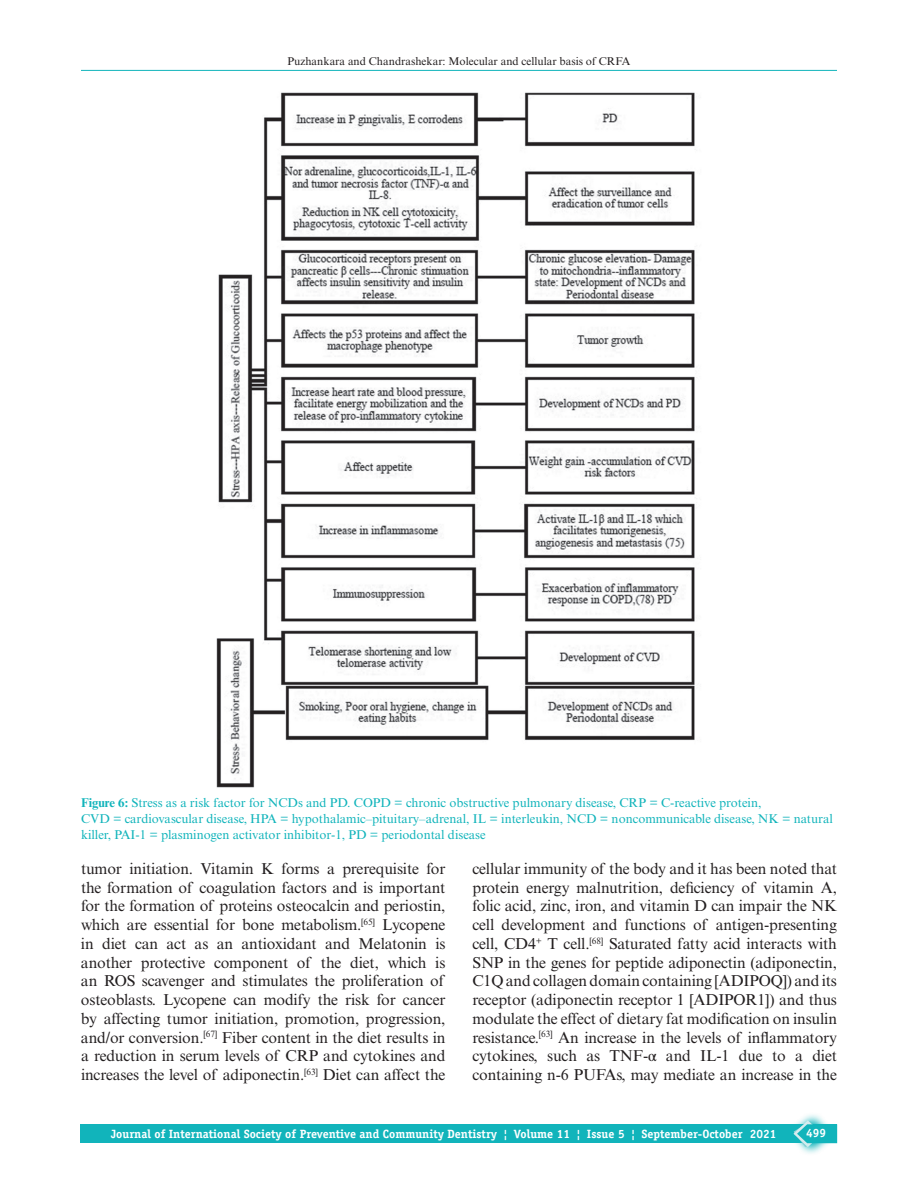
<style>
.page{position:relative;width:918px;height:1188px;background:#fff}
.page>*{position:absolute;margin:0;border:0;box-sizing:border-box;transform-origin:0 0}
.t1{font:15.75px/18.8px "Times New Roman MT Std";letter-spacing:-.01em;color:#231f20;text-align:justify}
.t2{font:12.75px/15.8px "Times New Roman MT Std";color:#11b4bb}
.t3{font:700 12px "Officina Serif Std";color:#fff}
.t4{font:11.25px "Times New Roman MT Std";color:#231f20}
.s1{font-weight:700}
.s2{font-family:"STIX General"}
</style>
<div class="page">
<div style="left:81px;top:1124px;width:756px;height:19px;background:#11b4bb"></div>
<svg style="left:799px;top:1114px;width:25px;height:40px"></svg>
<svg style="left:793px;top:1120px;width:44px;height:27px"></svg>
<hr style="left:81px;top:70px;width:756px;height:1px;background:#11b4bb">
<img style="left:216px;top:92px;width:481px;height:696px">
<p class="t4" style="left:288px;top:54px;width:344px">Puzhankara and Chandrashekar: Molecular and cellular basis of CRFA</p>
<p class="t2" style="left:81px;top:795px;width:753px"><span class="s1">Figure 6:</span> Stress as a risk factor for NCDs and PD. COPD = chronic obstructive pulmonary disease, CRP = C-reactive protein,<br>CVD = cardiovascular disease, HPA = hypothalamic–pituitary–adrenal, IL = interleukin, NCD = noncommunicable disease, NK = natural killer, PAI-1 = plasminogen activator inhibitor-1, PD = periodontal disease</p>
<p class="t1" style="left:81px;top:859px;width:366px">tumor initiation. Vitamin K forms a prerequisite for the formation of coagulation factors and is important for the formation of proteins osteocalcin and periostin, which are essential for bone metabolism.<sup>[65]</sup> Lycopene in diet can act as an antioxidant and Melatonin is another protective component of the diet, which is an ROS scavenger and stimulates the proliferation of osteoblasts. Lycopene can modify the risk for cancer by affecting tumor initiation, promotion, progression, and/or conversion.<sup>[67]</sup> Fiber content in the diet results in a reduction in serum levels of CRP and cytokines and increases the level of adiponectin.<sup>[63]</sup> Diet can affect the</p>
<p class="t1" style="left:472px;top:859px;width:366px">cellular immunity of the body and it has been noted that protein energy malnutrition, deficiency of vitamin A, folic acid, zinc, iron, and vitamin D can impair the NK cell development and functions of antigen-presenting cell, CD4<sup>+</sup> T cell.<sup>[68]</sup> Saturated fatty acid interacts with SNP in the genes for peptide adiponectin (adiponectin, C1Q and collagen domain containing [ADIPOQ]) and its receptor (adiponectin receptor 1 [ADIPOR1]) and thus modulate the effect of dietary fat modification on insulin resistance.<sup>[63]</sup> An increase in the levels of inflammatory cytokines, such as TNF-<span class="s2">α</span> and IL-1 due to a diet containing n-6 PUFAs, may mediate an increase in the</p>
<p class="t3" style="left:111px;top:1126px;width:667px">Journal of International Society of Preventive and Community Dentistry ¦ Volume 11 ¦ Issue 5 ¦ September-October 2021</p>
<p class="t3" style="left:806px;top:1126px;width:22px">499</p>
</div>
